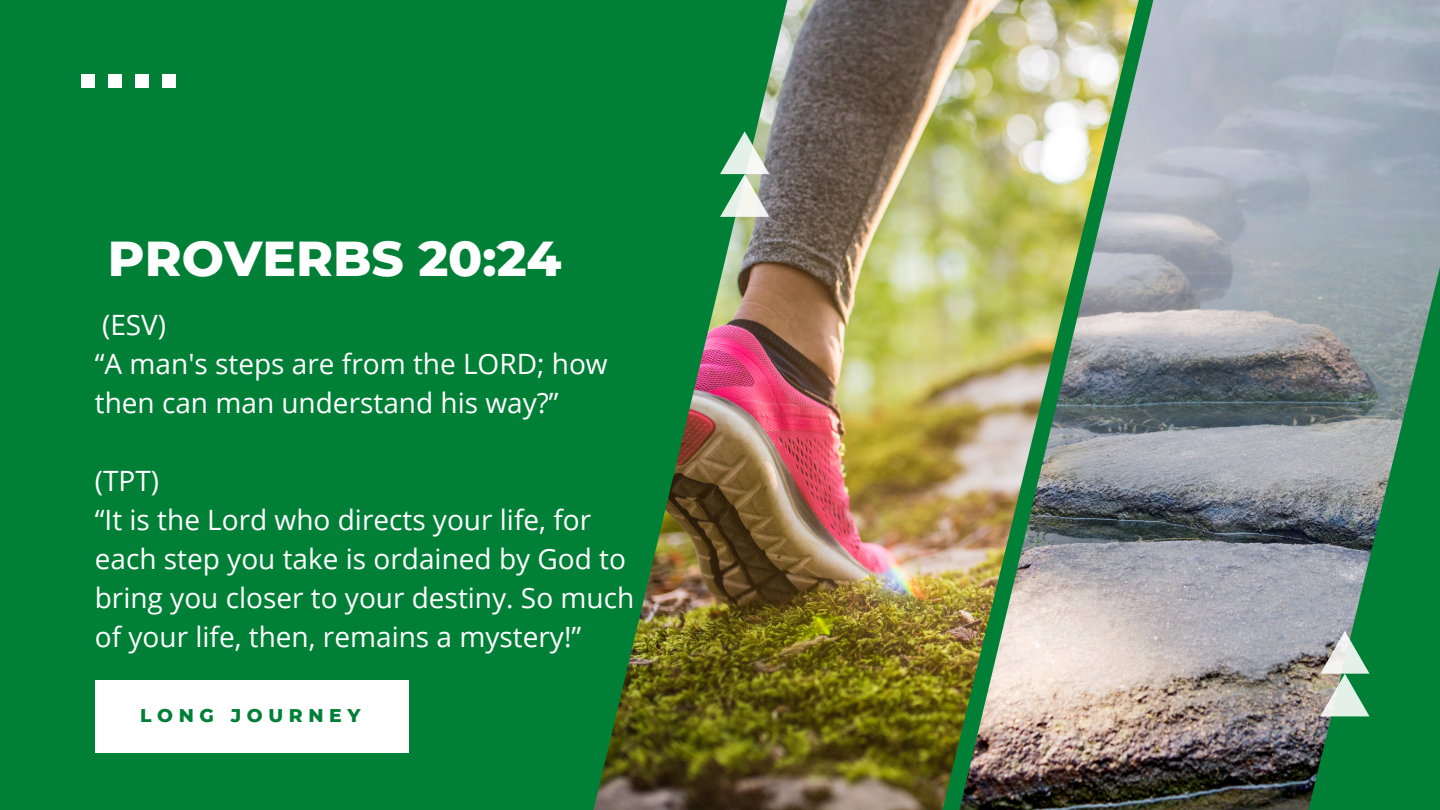
<style>
.page{position:relative;width:1440px;height:810px;background:#008037}
.page>*{position:absolute;margin:0;border:0;box-sizing:border-box;transform-origin:0 0}
.t1{font:800 50px "Montserrat";color:#fff}
.t2{font:28px/39px "Open Sans";color:#fff}
.t3{font:800 18.8px "Montserrat";letter-spacing:.3em;color:#008037}
</style>
<div class="page">
<img style="left:1139px;top:0;width:301px;height:810px">
<img style="left:593px;top:0;width:546px;height:810px">
<div style="left:81px;top:74px;width:14px;height:14px;background:#fff"></div>
<div style="left:108px;top:74px;width:14px;height:14px;background:#fff"></div>
<div style="left:135px;top:74px;width:14px;height:14px;background:#fff"></div>
<div style="left:162px;top:74px;width:14px;height:14px;background:#fff"></div>
<svg style="left:1320px;top:631px;width:50px;height:85px"></svg>
<svg style="left:720px;top:131px;width:49px;height:86px"></svg>
<div style="left:95px;top:680px;width:313px;height:73px;background:#fff"></div>
<h1 class="t1" style="left:108px;top:221px;width:455px">PROVERBS 20:24</h1>
<p class="t2" style="left:95px;top:305px;width:514px">(ESV)<br>“A man's steps are from the LORD; how then can man understand his way?”</p>
<p class="t2" style="left:95px;top:461px;width:541px">(TPT)<br>“It is the Lord who directs your life, for each step you take is ordained by God to bring you closer to your destiny. So much of your life, then, remains a mystery!”</p>
<p class="t3" style="left:140px;top:702px;width:222px">LONG JOURNEY</p>
</div>
